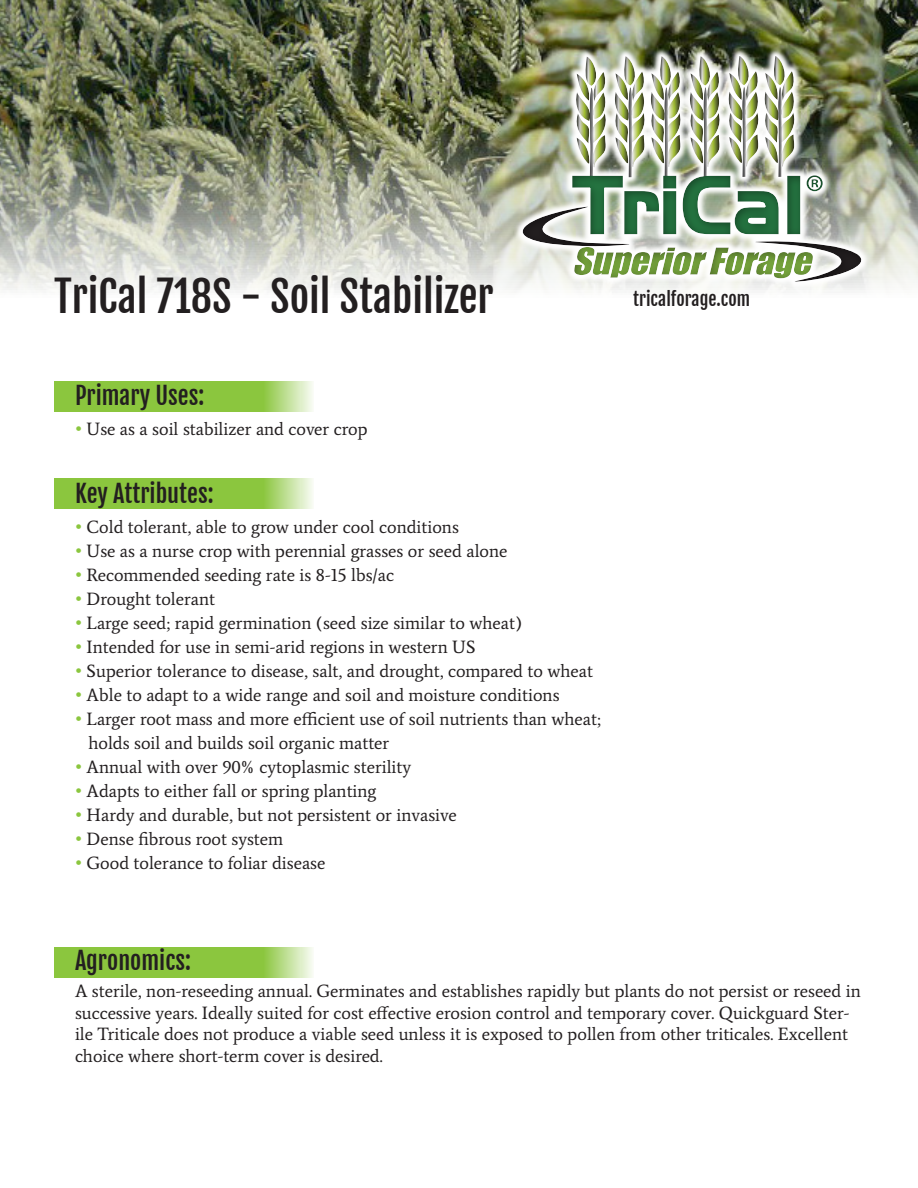
<style>
.page{position:relative;width:918px;height:1188px;background:#fff}
.page>*{position:absolute;margin:0;border:0;box-sizing:border-box;transform-origin:0 0}
.t1{font:42px "Fjalla One";color:#231f20}
.t2{font:24px "Fjalla One";color:#231f20}
.t3{font:18px/21.6px "Average";color:#231f20}
.t4{font:18px "Fjalla One";color:#231f20}
.s1{color:#8bc63e}
</style>
<div class="page">
<img style="left:0;top:0;width:918px;height:509px">
<img style="left:514px;top:47px;width:357px;height:244px">
<div style="left:521px;top:55px;width:345px;height:247px;background:#231f20;opacity:.5"></div>
<svg style="left:54px;top:382px;width:259px;height:30px;fill:#8bc63e"></svg>
<svg style="left:54px;top:478px;width:259px;height:30px;fill:#8bc63e"></svg>
<svg style="left:54px;top:947px;width:259px;height:30px;fill:#8bc63e"></svg>
<p class="t1" style="left:54px;top:270px;width:441px">TriCal 718S - Soil Stabilizer</p>
<p class="t2" style="left:75px;top:381px;width:131px">Primary Uses:</p>
<p class="t3" style="left:75px;top:418px;width:294px"><span class="s1">•</span> Use as a soil stabilizer and cover crop</p>
<p class="t2" style="left:75px;top:479px;width:140px">Key Attributes:</p>
<p class="t3" style="left:75px;top:516px;width:385px"><span class="s1">•</span> Cold tolerant, able to grow under cool conditions</p>
<p class="t3" style="left:75px;top:540px;width:434px"><span class="s1">•</span> Use as a nurse crop with perennial grasses or seed alone</p>
<p class="t3" style="left:75px;top:564px;width:321px"><span class="s1">•</span> Recommended seeding rate is 8-15 lbs/ac</p>
<p class="t3" style="left:75px;top:588px;width:142px"><span class="s1">•</span> Drought tolerant</p>
<p class="t3" style="left:75px;top:612px;width:449px"><span class="s1">•</span> Large seed; rapid germination (seed size similar to wheat)</p>
<p class="t3" style="left:75px;top:636px;width:402px"><span class="s1">•</span> Intended for use in semi-arid regions in western US</p>
<p class="t3" style="left:75px;top:660px;width:519px"><span class="s1">•</span> Superior tolerance to disease, salt, and drought, compared to wheat</p>
<p class="t3" style="left:75px;top:684px;width:486px"><span class="s1">•</span> Able to adapt to a wide range and soil and moisture conditions</p>
<p class="t3" style="left:75px;top:708px;width:527px"><span class="s1">•</span> Larger root mass and more efficient use of soil nutrients than wheat;</p>
<p class="t3" style="left:88px;top:732px;width:302px">holds soil and builds soil organic matter</p>
<p class="t3" style="left:75px;top:756px;width:338px"><span class="s1">•</span> Annual with over 90% cytoplasmic sterility</p>
<p class="t3" style="left:75px;top:780px;width:303px"><span class="s1">•</span> Adapts to either fall or spring planting</p>
<p class="t3" style="left:75px;top:804px;width:383px"><span class="s1">•</span> Hardy and durable, but not persistent or invasive</p>
<p class="t3" style="left:75px;top:828px;width:210px"><span class="s1">•</span> Dense fibrous root system</p>
<p class="t3" style="left:75px;top:852px;width:252px"><span class="s1">•</span> Good tolerance to foliar disease</p>
<p class="t4" style="left:633px;top:288px;width:119px">tricalforage.com</p>
<p class="t2" style="left:75px;top:945px;width:118px">Agronomics:</p>
<p class="t3" style="left:75px;top:980px;width:787px">A sterile, non-reseeding annual. Germinates and establishes rapidly but plants do not persist or reseed in successive years. Ideally suited for cost effective erosion control and temporary cover. Quickguard Ster&shy;ile Triticale does not produce a viable seed unless it is exposed to pollen from other triticales. Excellent choice where short-term cover is desired.</p>
</div>
